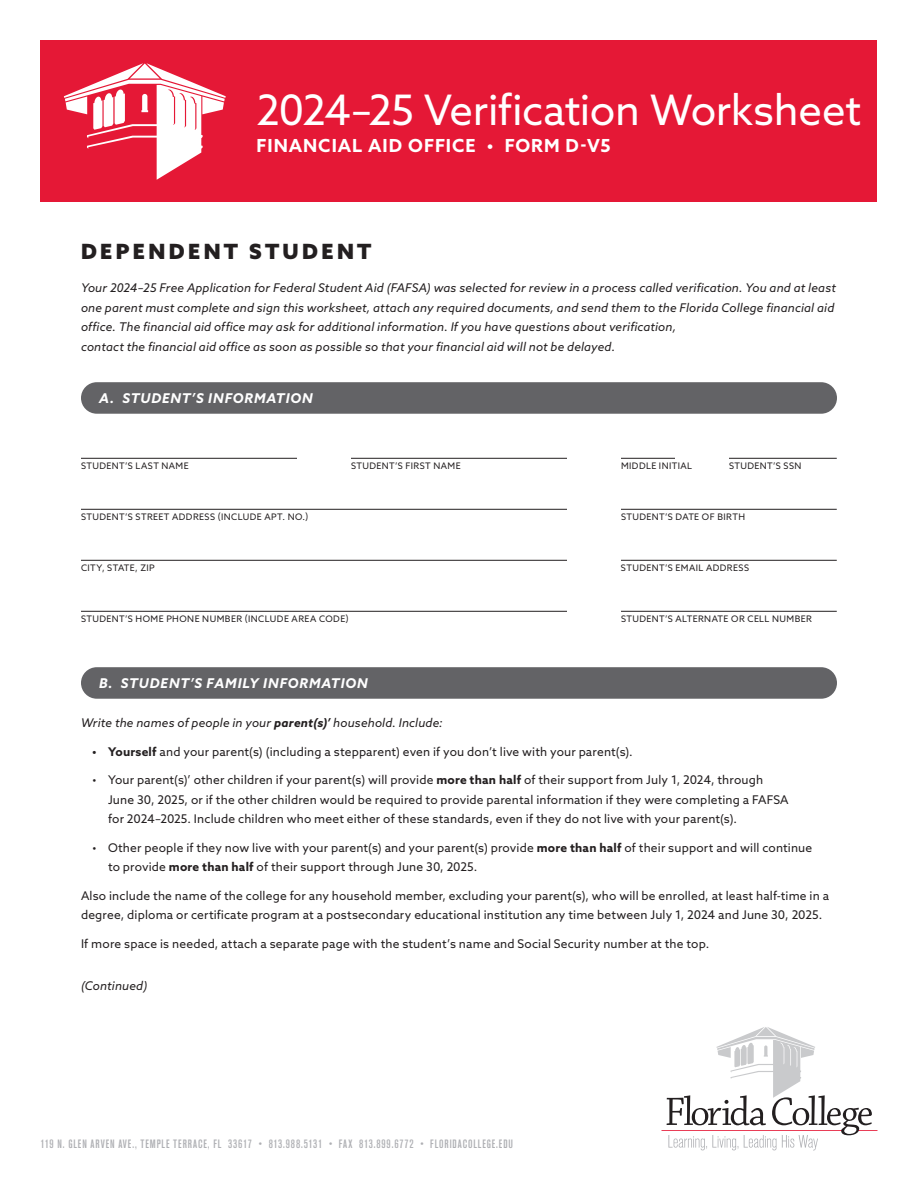
<style>
.page{position:relative;width:918px;height:1188px;background:#fff}
.page>*{position:absolute;margin:0;border:0;box-sizing:border-box;transform-origin:0 0}
.t1{font:42px "Azo Sans";letter-spacing:-.015em;color:#fff}
.section_header{font:900 21px "Azo Sans";letter-spacing:.16em;color:#231f20}
.t2{font:700 18px "Azo Sans";letter-spacing:.05em;color:#fff}
.paragraph_title{font:italic 700 13.5px "Azo Sans";letter-spacing:.065em;color:#fff}
.body{font:12px/19.5px "Azo Sans";letter-spacing:.01em;color:#231f20}
.body-2{font:italic 12px/19.5px "Azo Sans";letter-spacing:.01em;color:#231f20}
.t3{font:500 condensed 12px "Akzidenz Grotesk BE";letter-spacing:.07em;color:#aeafb3}
.paragraph_title-2{font:italic 12px "Azo Sans";letter-spacing:.01em;color:#231f20}
.t4{font:9px "Azo Sans";letter-spacing:.045em;color:#231f20}
.s1{font-weight:700}
.s2{font-size:9.6px}
</style>
<div class="page">
<div style="left:40px;top:40px;width:838px;height:162px;background:#e51836"></div>
<svg style="left:64px;top:63px;width:162px;height:117px"></svg>
<hr style="left:662px;top:1130px;width:181px;height:1px;background:#e51836">
<svg style="left:667px;top:1027px;width:211px;height:123px"></svg>
<hr style="left:81px;top:458px;width:216px;height:1px;background:#231f20">
<hr style="left:351px;top:458px;width:216px;height:1px;background:#231f20">
<hr style="left:621px;top:458px;width:54px;height:1px;background:#231f20">
<hr style="left:729px;top:458px;width:108px;height:1px;background:#231f20">
<hr style="left:81px;top:509px;width:486px;height:1px;background:#231f20">
<hr style="left:621px;top:509px;width:216px;height:1px;background:#231f20">
<hr style="left:81px;top:560px;width:486px;height:1px;background:#231f20">
<hr style="left:621px;top:560px;width:216px;height:1px;background:#231f20">
<hr style="left:81px;top:611px;width:486px;height:1px;background:#231f20">
<hr style="left:621px;top:611px;width:216px;height:1px;background:#231f20">
<div style="left:81px;top:382px;width:756px;height:32px;background:#636366;border-radius:16px"></div>
<div style="left:81px;top:667px;width:756px;height:32px;background:#636366;border-radius:16px"></div>
<p class="t1" style="left:256px;top:82px;width:606px">2024–25 Verification Worksheet</p>
<p class="t2" style="left:256px;top:133px;width:356px">FINANCIAL AID OFFICE • FORM D-V5</p>
<p class="section_header" style="left:81px;top:238px;width:292px">DEPENDENT STUDENT</p>
<p class="body-2" style="left:81px;top:278px;width:757px">Your 2024–25 Free Application for Federal Student Aid (FAFSA) was selected for review in a process called verification. You and at least one parent must complete and sign this worksheet, attach any required documents, and send them to the Florida College financial aid office. The financial aid office may ask for additional information. If you have questions about verification,<br>contact the financial aid office as soon as possible so that your financial aid will not be delayed.</p>
<p class="paragraph_title" style="left:99px;top:389px;width:215px">A. STUDENT’S INFORMATION</p>
<p class="t4" style="left:81px;top:460px;width:109px">STUDENT’S LAST NAME</p>
<p class="t4" style="left:351px;top:460px;width:111px">STUDENT’S FIRST NAME</p>
<p class="t4" style="left:621px;top:460px;width:73px">MIDDLE INITIAL</p>
<p class="t4" style="left:729px;top:460px;width:74px">STUDENT’S SSN</p>
<p class="t4" style="left:81px;top:511px;width:229px">STUDENT’S STREET ADDRESS (INCLUDE APT. NO.)</p>
<p class="t4" style="left:621px;top:511px;width:126px">STUDENT’S DATE OF BIRTH</p>
<p class="t4" style="left:81px;top:562px;width:75px">CITY, STATE, ZIP</p>
<p class="t4" style="left:621px;top:562px;width:130px">STUDENT’S EMAIL ADDRESS</p>
<p class="t4" style="left:81px;top:613px;width:269px">STUDENT’S HOME PHONE NUMBER (INCLUDE AREA CODE)</p>
<p class="t4" style="left:621px;top:613px;width:193px">STUDENT’S ALTERNATE OR CELL NUMBER</p>
<p class="paragraph_title" style="left:99px;top:674px;width:270px">B. STUDENT’S FAMILY INFORMATION</p>
<p class="paragraph_title-2" style="left:81px;top:715px;width:363px">Write the names of people in your <span class="s1">parent(s)’</span> household. Include:</p>
<p class="body" style="left:92px;top:742px;width:542px"><span class="s1">• Yourself</span> and your parent(s) (including a stepparent) even if you don’t live with your parent(s).</p>
<p class="body" style="left:108px;top:770px;width:682px;text-indent:-16px">• Your parent(s)’ other children if your parent(s) will provide <span class="s1">more than half</span> of their support from July 1, 2024, through<br>June 30, 2025, or if the other children would be required to provide parental information if they were completing a FAFSA for 2024–2025. Include children who meet either of these standards, even if they do not live with your parent(s).</p>
<p class="body" style="left:108px;top:838px;width:706px;text-indent:-16px">• Other people if they now live with your parent(s) and your parent(s) provide <span class="s1">more than half</span> of their support and will continue to provide <span class="s1">more than half</span> of their support through June 30, 2025.</p>
<p class="body" style="left:81px;top:886px;width:750px">Also include the name of the college for any household member, excluding your parent(s), who will be enrolled, at least half-time in a degree, diploma or certificate program at a postsecondary educational institution any time between July 1, 2024 and June 30, 2025.</p>
<p class="body" style="left:81px;top:934px;width:630px">If more space is needed, attach a separate page with the student’s name and Social Security number at the top.</p>
<p class="body-2" style="left:81px;top:976px;width:68px">(Continued)</p>
<p class="t3" style="left:40px;top:1137px;width:474px">119 N. GLEN ARVEN AVE., TEMPLE TERRACE, FL 33617 <span class="s2">•</span> 813.988.5131 <span class="s2">•</span> FAX 813.899.6772 <span class="s2">•</span> FLORIDACOLLEGE.EDU</p>
</div>
